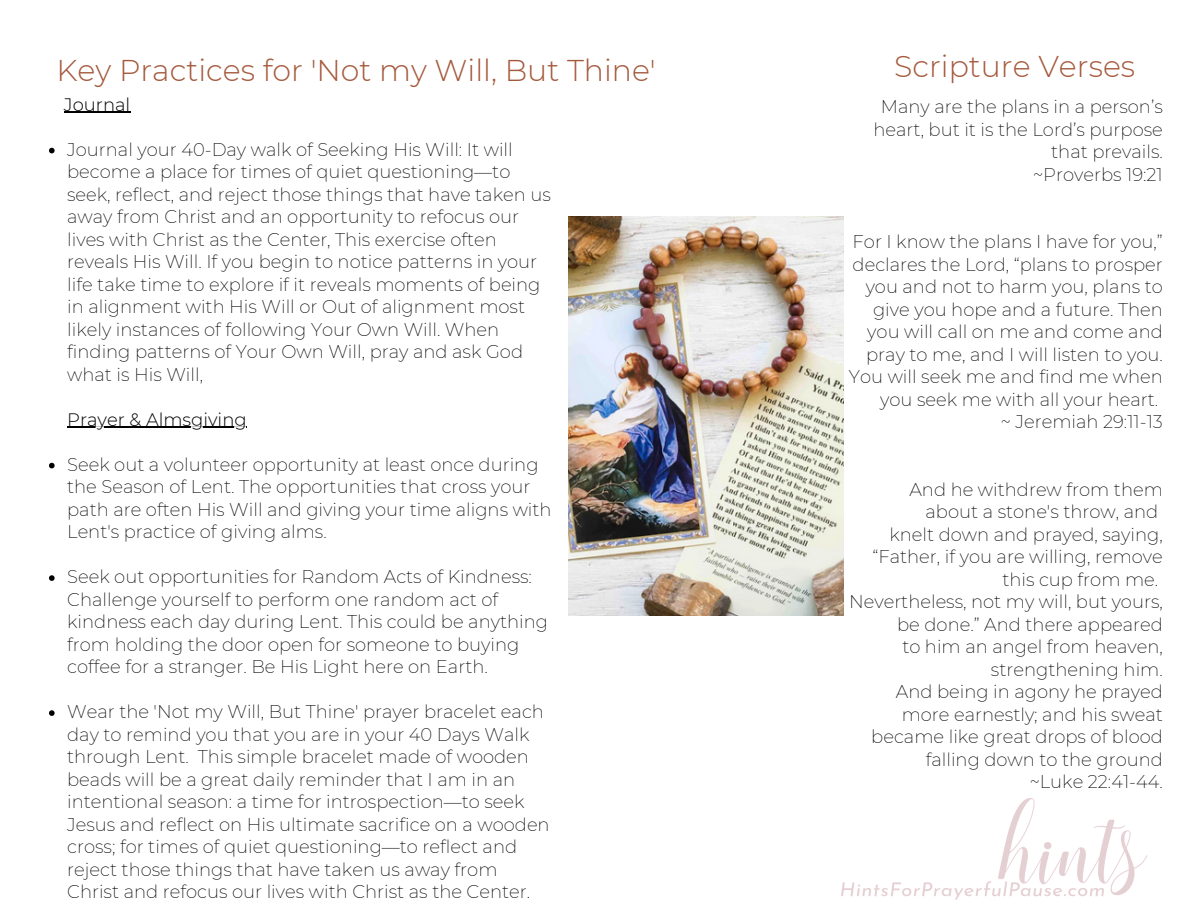
<style>
.page{position:relative;width:1188px;height:918px;background:#fff}
.page>*{position:absolute;margin:0;border:0;box-sizing:border-box;transform-origin:0 0}
.t1{font:300 30px "Montserrat";color:#a5593c}
.t2{font:200 18px/22.5px "Montserrat";color:#000}
.t3{font:300 18px "Montserrat";color:#000}
</style>
<div class="page">
<img style="left:841px;top:798px;width:306px;height:102px">
<svg style="left:49px;top:148px;width:6px;height:5px"></svg>
<svg style="left:49px;top:463px;width:6px;height:5px"></svg>
<svg style="left:49px;top:575px;width:6px;height:6px"></svg>
<svg style="left:49px;top:710px;width:6px;height:6px"></svg>
<hr style="left:64px;top:112px;width:66px;height:1px;background:#000">
<hr style="left:67px;top:427px;width:180px;height:1px;background:#000">
<img style="left:569px;top:217px;width:274px;height:399px">
<h1 class="t1" style="left:57px;top:52px;width:601px">Key Practices for 'Not my Will, But Thine'</h1>
<p class="t3" style="left:64px;top:93px;width:68px">Journal</p>
<p class="t2" style="left:67px;top:138px;width:485px">Journal your 40-Day walk of Seeking His Will: It will become a place for times of quiet questioning—to seek, reflect, and reject those things that have taken us away from Christ and an opportunity to refocus our lives with Christ as the Center, This exercise often reveals His Will. If you begin to notice patterns in your life take time to explore if it reveals moments of being in alignment with His Will or Out of alignment most likely instances of following Your Own Will. When finding patterns of Your Own Will, pray and ask God what is His Will,</p>
<p class="t3" style="left:67px;top:408px;width:181px">Prayer &amp; Almsgiving</p>
<p class="t2" style="left:67px;top:453px;width:486px">Seek out a volunteer opportunity at least once during the Season of Lent. The opportunities that cross your path are often His Will and giving your time aligns with Lent's practice of giving alms.</p>
<p class="t2" style="left:67px;top:565px;width:482px">Seek out opportunities for Random Acts of Kindness:<br>Challenge yourself to perform one random act of kindness each day during Lent. This could be anything from holding the door open for someone to buying coffee for a stranger. Be His Light here on Earth.</p>
<p class="t2" style="left:67px;top:700px;width:484px">Wear the 'Not my Will, But Thine' prayer bracelet each day to remind you that you are in your 40 Days Walk through Lent. This simple bracelet made of wooden beads will be a great daily reminder that I am in an intentional season: a time for introspection—to seek Jesus and reflect on His ultimate sacrifice on a wooden cross; for times of quiet questioning—to reflect and reject those things that have taken us away from Christ and refocus our lives with Christ as the Center.</p>
<h1 class="t1" style="left:894px;top:48px;width:243px">Scripture Verses</h1>
<p class="t2" style="left:874px;top:96px;width:291px;text-align:right">Many are the plans in a person’s heart, but it is the Lord’s purpose that prevails.<br>~Proverbs 19:21</p>
<p class="t2" style="left:849px;top:231px;width:315px;text-align:right">For I know the plans I have for you,” declares the Lord, “plans to prosper you and not to harm you, plans to give you hope and a future. Then you will call on me and come and pray to me, and I will listen to you.<br>You will seek me and find me when you seek me with all your heart.<br>~ Jeremiah 29:11-13</p>
<p class="t2" style="left:849px;top:478px;width:315px;text-align:right">And he withdrew from them<br>about a stone's throw, and<br>knelt down and prayed, saying, “Father, ifyou are willing, remove this cup from me.<br>Nevertheless, not my will, but yours, be done.” And there appeared<br>to him an angel from heaven, strengthening him.<br>And being in agony he prayed more earnestly; and his sweat became like great drops of blood falling down to the ground<br>~Luke 22:41-44.</p>
</div>
